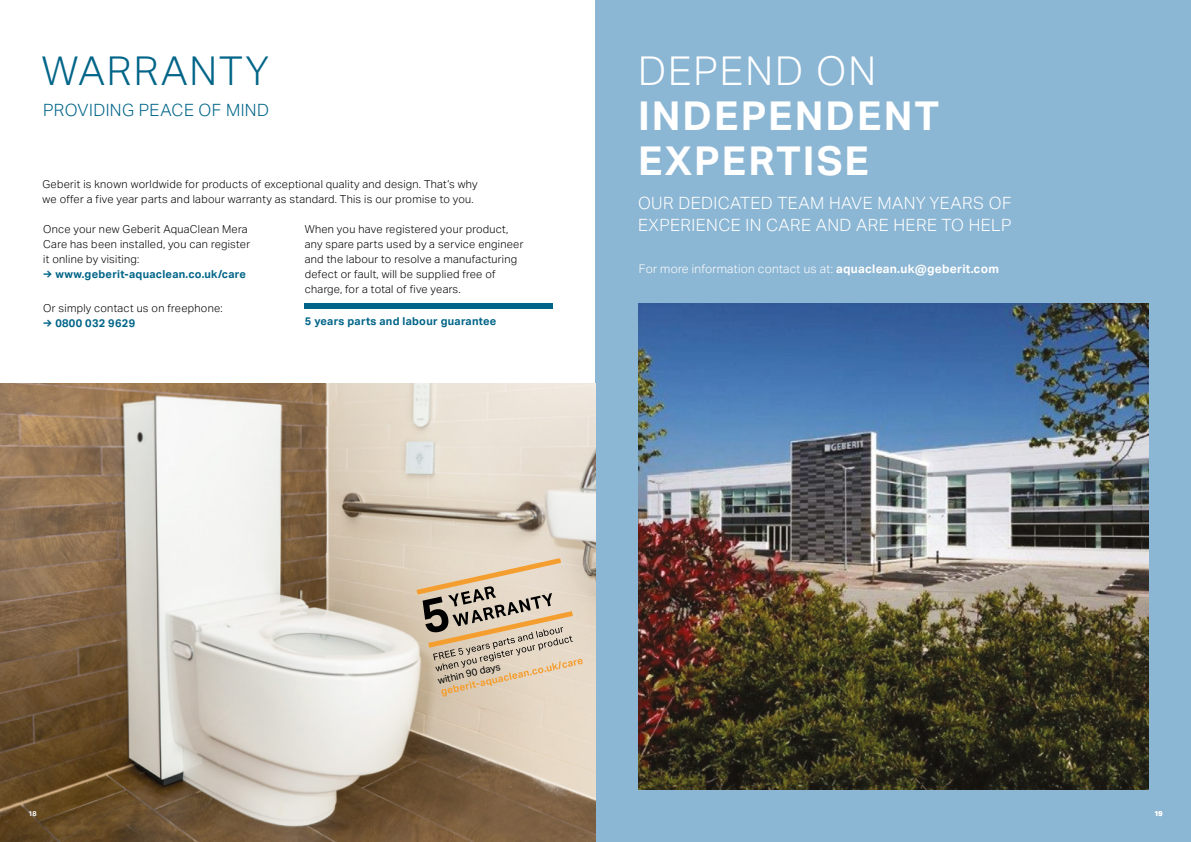
<style>
.page{position:relative;width:1191px;height:842px;background:#fff}
.page>*{position:absolute;margin:0;border:0;box-sizing:border-box;transform-origin:0 0}
.t1{font:700 40px/45px "Aktiv Grotesk Geberit";letter-spacing:.05em;color:#fff}
.t2{font:300 40px "Aktiv Grotesk Geberit";letter-spacing:.05em;color:#006588}
.t3{font:300 40px "Aktiv Grotesk Geberit";letter-spacing:.05em;color:#fff}
.t4{font:300 17px/22px "Aktiv Grotesk Geberit";letter-spacing:.025em;color:#fff}
.t5{font:300 17px "Aktiv Grotesk Geberit";letter-spacing:.025em;color:#006588}
.t6{font:300 12px "Aktiv Grotesk Geberit";letter-spacing:.02em;color:#fff}
.t7{font:300 11px/15px "Aktiv Grotesk Geberit";letter-spacing:.025em;color:#000}
.t8{font:700 11px "Aktiv Grotesk Geberit";letter-spacing:.025em;color:#006588}
.t9{font:9.7px "Aktiv Grotesk Geberit";color:#000}
.t10{font:700 7px "Aktiv Grotesk Geberit";color:#fff}
.s1{font-weight:700}
</style>
<div class="page">
<div style="left:595px;top:0;width:596px;height:842px;background:#8bb6d4"></div>
<img style="left:0;top:384px;width:595px;height:458px">
<div style="left:305px;top:303px;width:248px;height:6px;background:#006588"></div>
<img style="left:638px;top:303px;width:510px;height:486px">
<svg style="left:416px;top:558px;width:167px;height:138px;background:#d1bea6"></svg>
<h1 class="t2" style="left:42px;top:48px;width:229px">WARRANTY</h1>
<h2 class="t5" style="left:43px;top:100px;width:227px">PROVIDING PEACE OF MIND</h2>
<p class="t7" style="left:43px;top:176px;width:437px">Geberit is known worldwide for products of exceptional quality and design. That’s why we offer a five year parts and labour warranty as standard. This is our promise to you.</p>
<p class="t7" style="left:43px;top:221px;width:208px">Once your new Geberit AquaClean Mera<br>Care has been installed, you can register it online by visiting:</p>
<p class="t8" style="left:43px;top:267px;width:204px">→ www.geberit-aquaclean.co.uk/care</p>
<p class="t7" style="left:43px;top:300px;width:181px">Or simply contact us on freephone:</p>
<p class="t8" style="left:43px;top:316px;width:93px">→ 0800 032 9629</p>
<p class="t7" style="left:305px;top:221px;width:220px">When you have registered your product, any spare parts used by a service engineer and the labour to resolve a manufacturing defect or fault, will be supplied free of charge, for a total of five years.</p>
<p class="t8" style="left:305px;top:315px;width:193px">5 years parts and labour guarantee</p>
<h1 class="t3" style="left:638px;top:48px;width:239px">DEPEND ON</h1>
<h1 class="t1" style="left:638px;top:93px;width:303px">INDEPENDENT<br>EXPERTISE</h1>
<h2 class="t4" style="left:638px;top:192px;width:375px">OUR DEDICATED TEAM HAVE MANY YEARS OF<br>EXPERIENCE IN CARE AND ARE HERE TO HELP</h2>
<p class="t6" style="left:639px;top:262px;width:361px">For more information contact us at: <span class="s1">aquaclean.uk@geberit.com</span></p>
<p class="t9" style="left:437px;top:675px;width:66px;rotate:-13deg">within 90 days</p>
<p class="t10" style="left:28px;top:809px;width:10px">18</p>
<p class="t10" style="left:1154px;top:809px;width:10px">19</p>
</div>
